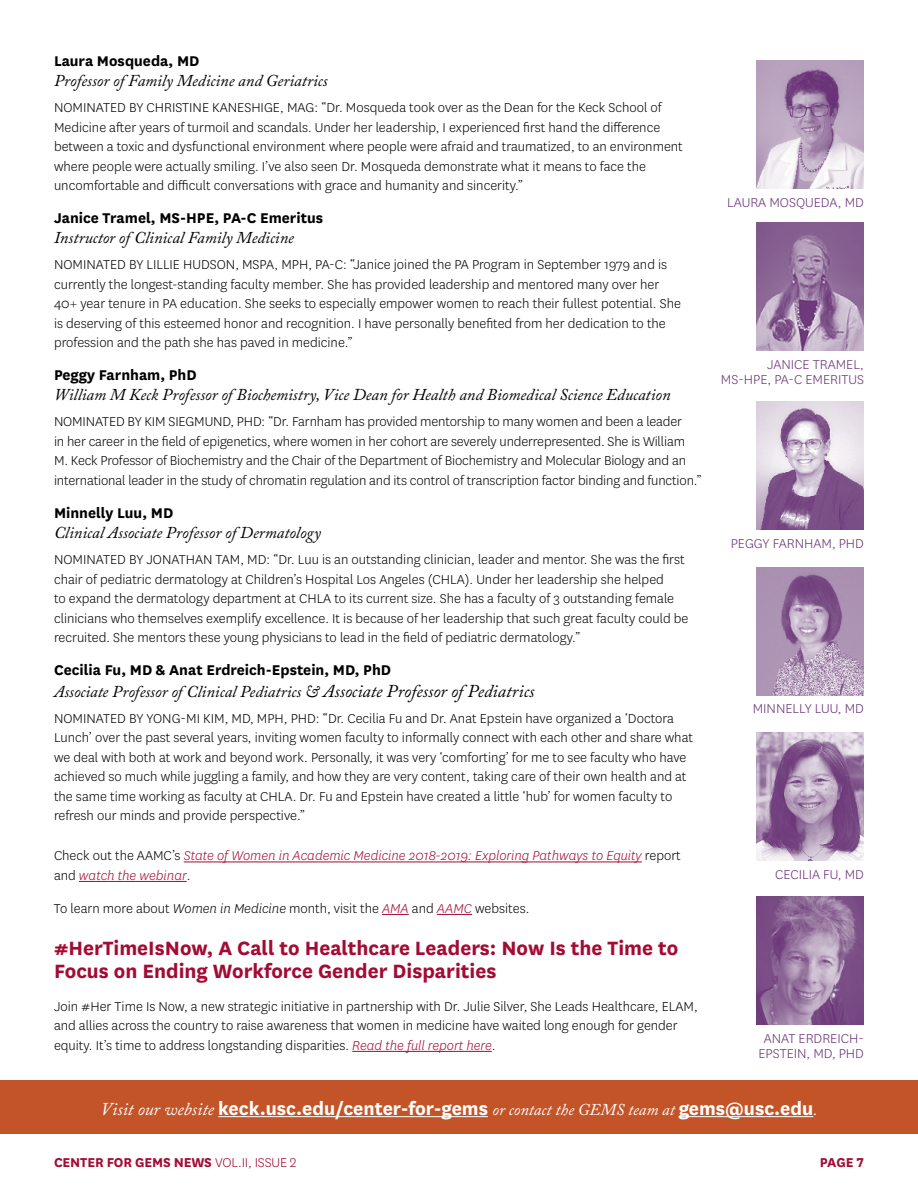
<style>
.page{position:relative;width:918px;height:1188px;background:#fff}
.page>*{position:absolute;margin:0;border:0;box-sizing:border-box;transform-origin:0 0}
.t1{font:700 22.5px/22.5px "National";color:#a30b35}
.t2{font:700 21px "National";color:#fff}
.t3{font:italic 16.5px "Adobe Caslon Pro";color:#000}
.t4{font:700 16.5px "National";color:#000}
.t5{font:300 15px/19.5px "National";color:#000}
.t6{font:300 15px/15px "National";color:#693277;text-align:right}
.t7{font:italic 300 15px/19.5px "National";color:#a30b35}
.t8{font:700 15px "National";letter-spacing:-.01em;color:#a30b35}
.s1{font-size:18px}
.s2{font-style:normal;color:#000}
.s3{font-style:italic}
.s4{font-style:italic;color:#a30b35}
.s5{font-family:"Adobe Caslon Pro";font-weight:400;font-style:italic;font-size:18px}
.s6{font-family:"Adobe Caslon Pro";font-weight:400;font-style:italic;font-size:16.5px}
.s7{font-weight:300}
</style>
<div class="page">
<div style="left:0;top:1080px;width:918px;height:54px;background:#c35428"></div>
<hr style="left:218px;top:1116px;width:270px;height:1px;background:#fff">
<hr style="left:679px;top:1116px;width:134px;height:1px;background:#fff">
<hr style="left:184px;top:862px;width:458px;height:1px;background:#a30b35">
<hr style="left:79px;top:881px;width:108px;height:1px;background:#a30b35">
<svg style="left:382px;top:914px;width:27px;height:1px"></svg>
<hr style="left:437px;top:914px;width:35px;height:1px;background:#a30b35">
<img style="left:756px;top:61px;width:108px;height:128px">
<img style="left:756px;top:223px;width:108px;height:128px">
<img style="left:756px;top:402px;width:108px;height:128px">
<img style="left:756px;top:567px;width:108px;height:128px">
<img style="left:756px;top:732px;width:108px;height:129px">
<img style="left:756px;top:897px;width:108px;height:128px">
<hr style="left:352px;top:1051px;width:140px;height:1px;background:#a30b35">
<p class="t4" style="left:54px;top:50px;width:147px">Laura Mosqueda, MD</p>
<p class="t3" style="left:54px;top:71px;width:275px">Professor of Family Medicine and Geriatrics</p>
<p class="t5" style="left:54px;top:98px;width:630px">NOMINATED BY CHRISTINE KANESHIGE, MAG: “Dr. Mosqueda took over as the Dean for the Keck School of Medicine after years of turmoil and scandals. Under her leadership, I experienced first hand the difference between a toxic and dysfunctional environment where people were afraid and traumatized, to an environment where people were actually smiling. I’ve also seen Dr. Mosqueda demonstrate what it means to face the uncomfortable and difficult conversations with grace and humanity and sincerity.”</p>
<p class="t4" style="left:54px;top:207px;width:271px">Janice Tramel, MS-HPE, PA-C Emeritus</p>
<p class="t3" style="left:54px;top:228px;width:242px">Instructor of Clinical Family Medicine</p>
<p class="t5" style="left:54px;top:255px;width:628px">NOMINATED BY LILLIE HUDSON, MSPA, MPH, PA-C: “Janice joined the PA Program in September 1979 and is currently the longest-standing faculty member. She has provided leadership and mentored many over her 40+ year tenure in PA education. She seeks to especially empower women to reach their fullest potential. She is deserving of this esteemed honor and recognition. I have personally benefited from her dedication to the profession and the path she has paved in medicine.”</p>
<p class="t4" style="left:54px;top:364px;width:144px">Peggy Farnham, PhD</p>
<p class="t3" style="left:54px;top:385px;width:618px">William M Keck Professor of Biochemistry, Vice Dean for Health and Biomedical Science Education</p>
<p class="t5" style="left:54px;top:412px;width:649px">NOMINATED BY KIM SIEGMUND, PHD: “Dr. Farnham has provided mentorship to many women and been a leader<br>in her career in the field of epigenetics, where women in her cohort are severely underrepresented. She is William M. Keck Professor of Biochemistry and the Chair of the Department of Biochemistry and Molecular Biology and an international leader in the study of chromatin regulation and its control of transcription factor binding and function.”</p>
<p class="t4" style="left:54px;top:501px;width:121px">Minnelly Luu, MD</p>
<p class="t3" style="left:54px;top:522px;width:269px">Clinical Associate Professor of Dermatology</p>
<p class="t5" style="left:54px;top:549px;width:636px">NOMINATED BY JONATHAN TAM, MD: “Dr. Luu is an outstanding clinician, leader and mentor. She was the first chair of pediatric dermatology at Children’s Hospital Los Angeles (CHLA). Under her leadership she helped<br>to expand the dermatology department at CHLA to its current size. She has a faculty of 3 outstanding female clinicians who themselves exemplify excellence. It is because of her leadership that such great faculty could be recruited. She mentors these young physicians to lead in the field of pediatric dermatology.”</p>
<p class="t4" style="left:54px;top:658px;width:339px">Cecilia Fu, MD &amp; Anat Erdreich-Epstein, MD, PhD</p>
<p class="t3" style="left:54px;top:681px;width:482px">Associate Professor of Clinical Pediatrics &amp; <span class="s1">Associate Professor of Pediatrics</span></p>
<p class="t5" style="left:54px;top:708px;width:641px">NOMINATED BY YONG-MI KIM, MD, MPH, PHD: “Dr. Cecilia Fu and Dr. Anat Epstein have organized a ‘Doctora Lunch’ over the past several years, inviting women faculty to informally connect with each other and share what we deal with both at work and beyond work. Personally, it was very ‘comforting’ for me to see faculty who have achieved so much while juggling a family, and how they are very content, taking care of their own health and at the same time working as faculty at CHLA. Dr. Fu and Epstein have created a little ‘hub’ for women faculty to refresh our minds and provide perspective.”</p>
<p class="t7" style="left:54px;top:845px;width:628px"><span class="s2">Check out the AAMC’s</span> State of Women in Academic Medicine 2018-2019: Exploring Pathways to Equity <span class="s2">report and</span> watch the webinar<span class="s2">.</span></p>
<p class="t5" style="left:54px;top:898px;width:477px">To learn more about <span class="s3">Women in Medicine</span> month, visit the <span class="s4">AMA</span> and <span class="s4">AAMC</span> websites.</p>
<h1 class="t1" style="left:54px;top:935px;width:626px">#HerTimeIsNow, A Call to Healthcare Leaders: Now Is the Time to<br>Focus on Ending Workforce Gender Disparities</h1>
<p class="t5" style="left:54px;top:996px;width:645px">Join #Her Time Is Now, a new strategic initiative in partnership with Dr. Julie Silver, She Leads Healthcare, ELAM, and allies across the country to raise awareness that women in medicine have waited long enough for gender equity. It’s time to address longstanding disparities. <span class="s4">Read the full report here</span>.</p>
<p class="t6" style="left:727px;top:194px;width:138px">LAURA MOSQUEDA, MD</p>
<p class="t6" style="left:721px;top:356px;width:145px">JANICE TRAMEL,<br>MS-HPE, PA-C EMERITUS</p>
<p class="t6" style="left:731px;top:535px;width:135px">PEGGY FARNHAM, PHD</p>
<p class="t6" style="left:753px;top:701px;width:113px">MINNELLY LUU, MD</p>
<p class="t6" style="left:775px;top:866px;width:90px">CECILIA FU, MD</p>
<p class="t6" style="left:759px;top:1030px;width:107px;text-align:center">ANAT ERDREICH-<br>EPSTEIN, MD, PHD</p>
<h2 class="t2" style="left:101px;top:1094px;width:718px"><span class="s5">Visit our website</span> keck.usc.edu/center-for-gems <span class="s6">or contact the GEMS team at</span> gems@usc.edu<span class="s6">.</span></h2>
<p class="t8" style="left:54px;top:1151px;width:244px">CENTER FOR GEMS NEWS <span class="s7">VOL.II, ISSUE 2</span></p>
<p class="t8" style="left:820px;top:1151px;width:46px">PAGE 7</p>
</div>
